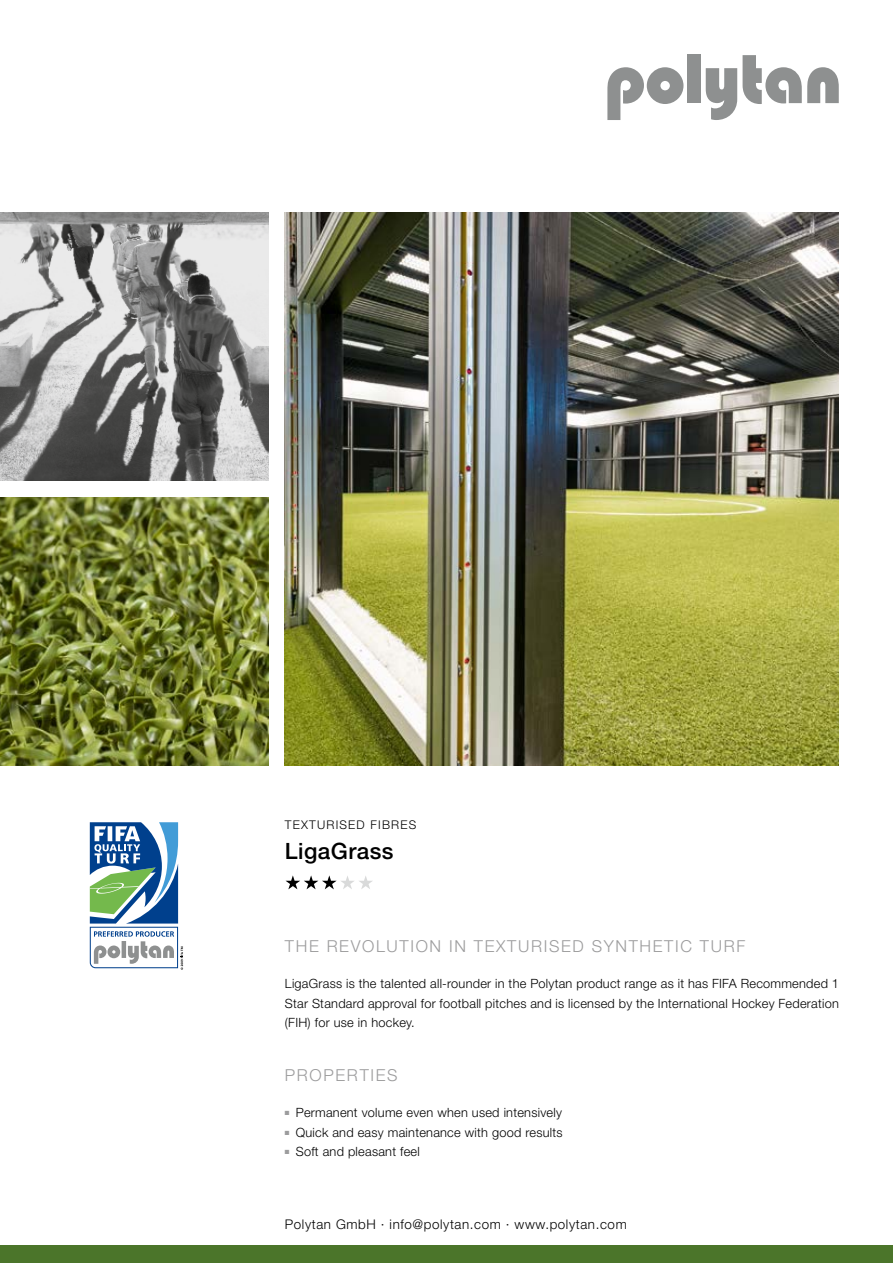
<style>
.page{position:relative;width:893px;height:1263px;background:#fff}
.page>*{position:absolute;margin:0;border:0;box-sizing:border-box;transform-origin:0 0}
.t1{font:500 22.5px "Helvetica Neue LT Std";letter-spacing:.02em;color:#000}
.t2{font:300 16.5px "Helvetica Neue LT Std";letter-spacing:.1em;color:#9c9c9d}
.t3{font:300 13.35px "Helvetica Neue LT Std";letter-spacing:.045em;color:#000}
.t4{font:300 12.75px/19.5px "Helvetica Neue LT Std";letter-spacing:.02em;color:#000;text-align:justify}
.t5{font:300 12px "Helvetica Neue LT Std";letter-spacing:.1em;color:#000}
</style>
<div class="page">
<div style="left:0;top:1246px;width:893px;height:17px;background:#4b752a"></div>
<svg style="left:89px;top:822px;width:94px;height:148px"></svg>
<img style="left:285px;top:213px;width:554px;height:552px">
<img style="left:0;top:497px;width:268px;height:268px">
<img style="left:0;top:213px;width:268px;height:267px">
<div style="left:687px;top:54px;width:13px;height:49px;background:#8e9090"></div>
<svg style="left:706px;top:68px;width:31px;height:52px"></svg>
<svg style="left:743px;top:55px;width:96px;height:49px"></svg>
<svg style="left:607px;top:67px;width:76px;height:53px"></svg>
<svg style="left:286px;top:875px;width:86px;height:14px"></svg>
<p class="t5" style="left:285px;top:818px;width:133px">TEXTURISED FIBRES</p>
<h1 class="t1" style="left:285px;top:838px;width:110px">LigaGrass</h1>
<p class="t2" style="left:285px;top:936px;width:462px">THE REVOLUTION IN TEXTURISED SYNTHETIC TURF</p>
<p class="t4" style="left:285px;top:973px;width:556px">LigaGrass is the talented all-rounder in the Polytan product range as it has FIFA Recommended 1<br>Star Standard approval for football pitches and is licensed by the International Hockey Federation (FIH) for use in hockey.</p>
<p class="t2" style="left:285px;top:1065px;width:114px">PROPERTIES</p>
<p class="t4" style="left:285px;top:1102px;width:279px"><sup>■</sup> Permanent volume even when used intensively</p>
<p class="t4" style="left:285px;top:1122px;width:279px"><sup>■</sup> Quick and easy maintenance with good results</p>
<p class="t4" style="left:285px;top:1141px;width:136px"><sup>■</sup> Soft and pleasant feel</p>
<p class="t3" style="left:285px;top:1216px;width:343px">Polytan GmbH · info@polytan.com · www.polytan.com</p>
</div>
